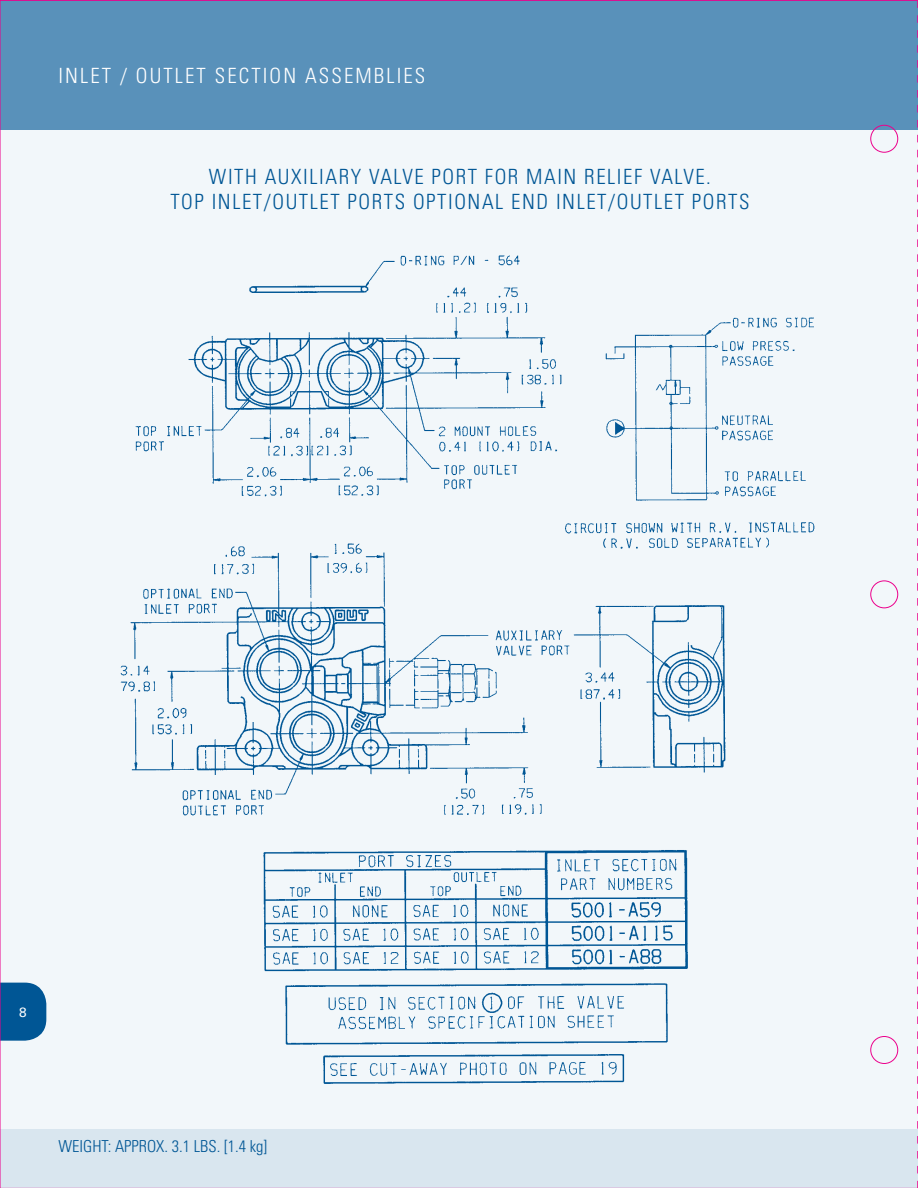
<style>
.page{position:relative;width:918px;height:1188px;background:#fff}
.page>*{position:absolute;margin:0;border:0;box-sizing:border-box;transform-origin:0 0}
.t1{font:300 condensed 21px/25.2px "Univers";letter-spacing:.075em;color:#005695;text-align:center}
.t2{font:300 condensed 21px "Univers";letter-spacing:.1em;color:#fff}
.t3{font:300 condensed 16.5px "Univers";color:#005695}
.t4{font:13.5px "Univers";color:#fff}
</style>
<div class="page">
<div style="left:0;top:0;width:918px;height:1174px;background:#f2f7fa"></div>
<div style="left:0;top:1130px;width:918px;height:58px;background:#d9e6ef"></div>
<svg style="left:2px;top:983px;width:44px;height:58px;background:#11619c"></svg>
<div style="left:0;top:0;width:918px;height:130px;background:#5991ba"></div>
<img style="left:120px;top:255px;width:695px;height:829px">
<svg style="left:870px;top:125px;width:28px;height:939px"></svg>
<svg style="left:917px;top:0;width:1px;height:1188px"></svg>
<p class="t2" style="left:59px;top:63px;width:309px">INLET / OUTLET SECTION ASS EMBLI</p>
<p class="t2" style="left:404px;top:63px;width:21px">ES</p>
<p class="t1" style="left:170px;top:163px;width:581px">WITH AUXILIARY VALVE PORT FOR MAIN RELIEF VALVE.<br>TOP INLET/OUTLET PORTS OPTIONAL EN D INLET/OUTLET PORTS</p>
<p class="t4" style="left:19px;top:1004px;width:9px">8</p>
<p class="t3" style="left:59px;top:1136px;width:66px">WEIGHT: APPRO</p>
<p class="t3" style="left:156px;top:1136px;width:112px">X. 3.1 LBS. [1.4 KG]</p>
</div>
